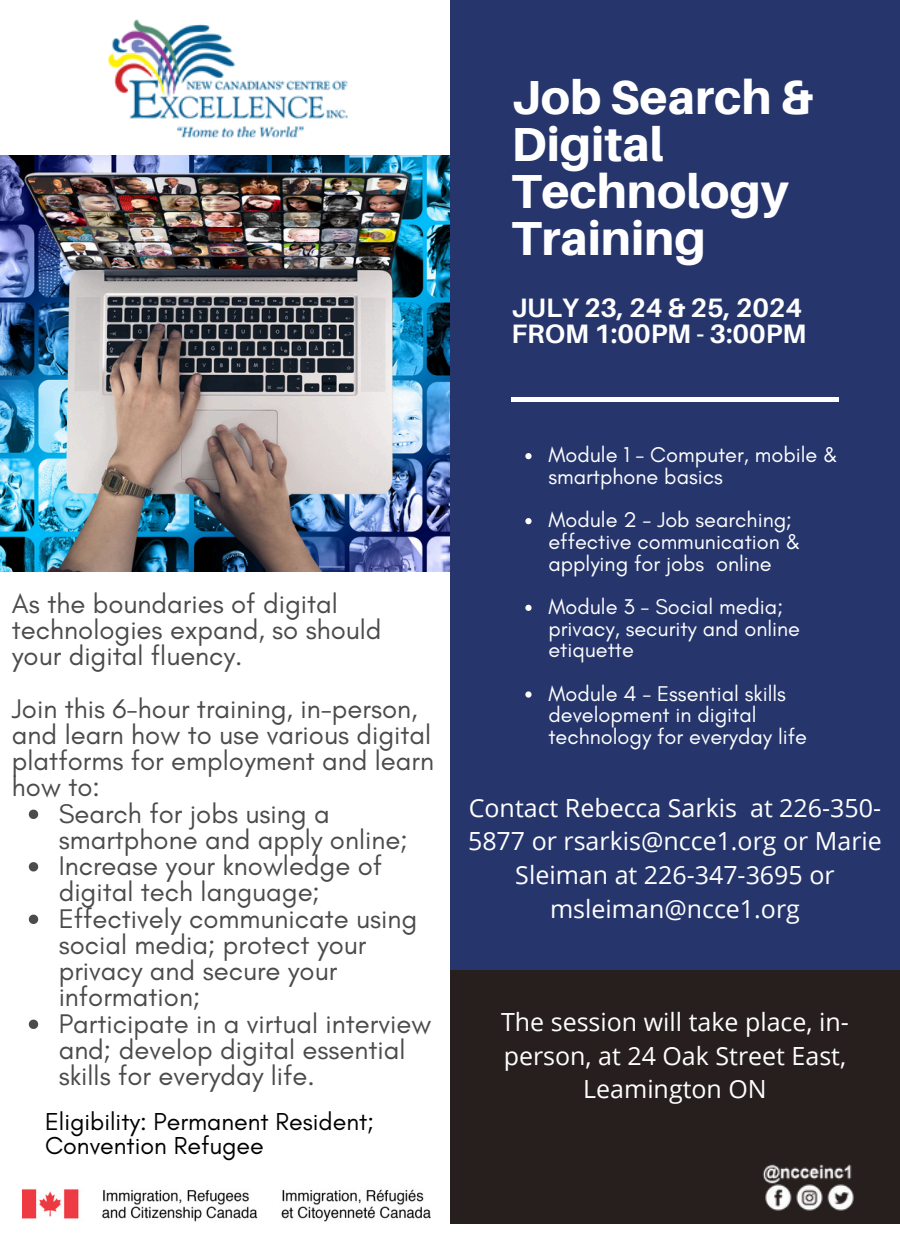
<style>
.page{position:relative;width:900px;height:1260px;background:#fff}
.page>*{position:absolute;margin:0;border:0;box-sizing:border-box;transform-origin:0 0}
.t1{font:800 47.75px/47px "Aileron";color:#fff}
.t2{font:27.5px/26.2px "Glacial Indifference";color:#4b4b4b}
.t3{font:700 26.75px/26.2px "Aileron";color:#fff}
.t4{font:25px/33.8px "Open Sans";color:#fff;text-align:center}
.t5{font:25px/24.5px "Glacial Indifference";color:#000}
.t6{font:21.75px/21.8px "Glacial Indifference";color:#fff}
</style>
<div class="page">
<div style="left:450px;top:0;width:450px;height:1006px;background:#26366d"></div>
<div style="left:450px;top:970px;width:450px;height:254px;background:#271e1e"></div>
<hr style="left:511px;top:398px;width:328px;height:3px;background:#fff">
<svg style="left:525px;top:453px;width:7px;height:6px"></svg>
<svg style="left:525px;top:518px;width:7px;height:6px"></svg>
<svg style="left:525px;top:605px;width:7px;height:6px"></svg>
<svg style="left:525px;top:691px;width:7px;height:7px"></svg>
<img style="left:0;top:155px;width:450px;height:417px">
<svg style="left:29px;top:810px;width:9px;height:9px"></svg>
<svg style="left:29px;top:862px;width:9px;height:9px"></svg>
<svg style="left:29px;top:915px;width:9px;height:9px"></svg>
<svg style="left:29px;top:1020px;width:9px;height:9px"></svg>
<img style="left:108px;top:19px;width:240px;height:119px">
<img style="left:762px;top:1164px;width:92px;height:47px">
<img style="left:22px;top:1189px;width:409px;height:33px">
<p class="t1" style="left:511px;top:73px;width:303px">Job Search &amp;<br>Digital<br>Technology<br>Training</p>
<p class="t3" style="left:511px;top:294px;width:297px">JULY 23, 24 &amp; 25, 2024<br>FROM 1:00PM - 3:00PM</p>
<p class="t2" style="left:12px;top:590px;width:371px">As the boundaries of digital technologies expand, so should your digital fluency.</p>
<h3 class="t2" style="left:12px;top:695px;width:424px">Join this 6-hour training, in-person, and learn how to use various digital platforms for employment and learn how to:</h3>
<p class="t2" style="left:59px;top:800px;width:351px">Search for jobs using a smartphone and apply online;</p>
<h1 class="t2" style="left:59px;top:852px;width:325px">Increase your knowledge of digital tech language;</h1>
<h2 class="t2" style="left:59px;top:905px;width:360px">Effectively communicate using social media; protect your privacy and secure your information;</h2>
<p class="t2" style="left:59px;top:1010px;width:374px">Participate in a virtual interview and; develop digital essential skills for everyday life.</p>
<p class="t5" style="left:45px;top:1109px;width:331px">Eligibility: Permanent Resident;<br>Convention Refugee</p>
<p class="t6" style="left:548px;top:444px;width:291px">Module 1 - Computer, mobile &amp; smartphone basics</p>
<p class="t6" style="left:548px;top:509px;width:254px">Module 2 - Job searching; effective communication &amp; applying for jobs online</p>
<h3 class="t6" style="left:548px;top:596px;width:253px">Module 3 - Social media; privacy, security and online etiquette</h3>
<h3 class="t6" style="left:548px;top:682px;width:260px">Module 4 - Essential skills development in digital technology for everyday life</h3>
<h3 class="t4" style="left:468px;top:790px;width:415px">Contact Rebecca Sarkis at 226-350-<br>5877 or rsarkis@ncce1.org or Marie<br>Sleiman at 226-347-3695 or msleiman@ncce1.org</h3>
<p class="t4" style="left:501px;top:1004px;width:349px">The session will take place, in&shy;person, at 24 Oak Street East,<br>Leamington ON</p>
</div>
